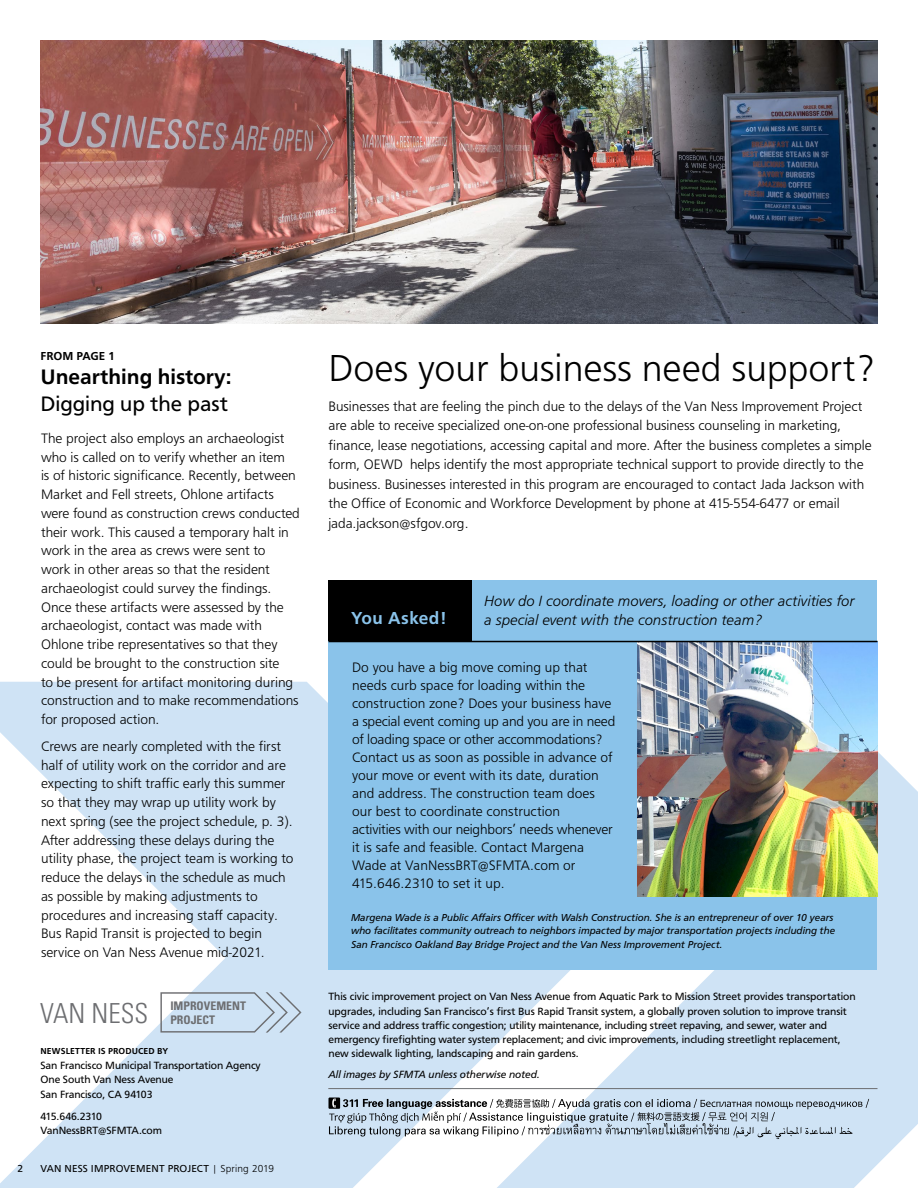
<style>
.page{position:relative;width:918px;height:1188px;background:#fff}
.page>*{position:absolute;margin:0;border:0;box-sizing:border-box;transform-origin:0 0}
.t1{font:300 39px "Graphein Pro";color:#000}
.t2{font:300 condensed 27.6px "Univers";color:#6d6e71}
.t3{font:700 21.75px "Graphein Pro";color:#000}
.t4{font:21.75px "Graphein Pro";color:#000}
.t5{font:700 18px "Graphein Pro";letter-spacing:.02em;color:#8ac3ea}
.t6{font:italic 300 15.3px/19.5px "Graphein Pro";color:#000}
.t7{font:300 14.25px/18.8px "Graphein Pro";letter-spacing:-.005em;color:#000}
.t8{font:700 12px "Graphein Pro";color:#000}
.t9{font:700 condensed 11.85px/14px "Univers";color:#6d6e71}
.t10{font:10.8px/14.2px "Graphein Pro";letter-spacing:-.005em;color:#000}
.t11{font:italic 10.8px "Graphein Pro";color:#000}
.t12{font:italic 10.5px/13.5px "Graphein Pro";letter-spacing:.005em;color:#000}
.t13{font:10.5px "Graphein Pro";letter-spacing:.015em;color:#000}
.t14{font:700 9px "Graphein Pro";letter-spacing:.01em;color:#000}
.s1{font-weight:300}
</style>
<div class="page">
<svg style="left:583px;top:752px;width:335px;height:436px;fill:#cfe3f5"></svg>
<svg style="left:0;top:682px;width:583px;height:506px;fill:#cfe3f5"></svg>
<div style="left:328px;top:580px;width:550px;height:390px;background:#8ac3ea"></div>
<img style="left:638px;top:642px;width:240px;height:254px">
<svg style="left:160px;top:992px;width:142px;height:41px;background:#c8d9e8"></svg>
<div style="left:328px;top:580px;width:144px;height:61px;background:#000"></div>
<hr style="left:328px;top:1088px;width:550px;height:1px;background:#6d6e71">
<svg style="left:328px;top:1098px;width:541px;height:41px"></svg>
<img style="left:40px;top:40px;width:838px;height:284px">
<hr style="left:328px;top:641px;width:550px;height:1px;background:#000">
<p class="t8" style="left:40px;top:349px;width:76px">FROM PAGE 1</p>
<h3 class="t3" style="left:40px;top:364px;width:193px">Unearthing history:</h3>
<h3 class="t4" style="left:40px;top:391px;width:189px">Digging up the past</h3>
<p class="t7" style="left:41px;top:429px;width:260px">The project also employs an archaeologist who is called on to verify whether an item<br>is of historic significance. Recently, between Market and Fell streets, Ohlone artifacts were found as construction crews conducted their work. This caused a temporary halt in work in the area as crews were sent to<br>work in other areas so that the resident archaeologist could survey the findings.<br>Once these artifacts were assessed by the archaeologist, contact was made with Ohlone tribe representatives so that they could be brought to the construction site<br>to be present for artifact monitoring during construction and to make recommendations for proposed action.</p>
<p class="t7" style="left:41px;top:737px;width:254px">Crews are nearly completed with the first half of utility work on the corridor and are expecting to shift traffic early this summer so that they may wrap up utility work by next spring (see the project schedule, p. 3).<br>After addressing these delays during the utility phase, the project team is working to reduce the delays in the schedule as much as possible by making adjustments to procedures and increasing staff capacity.<br>Bus Rapid Transit is projected to begin service on Van Ness Avenue mid-2021.</p>
<h2 class="t2" style="left:40px;top:996px;width:110px">VAN NESS</h2>
<p class="t9" style="left:170px;top:999px;width:77px">IMPROVEMENT<br>PROJECT</p>
<p class="t14" style="left:40px;top:1046px;width:129px">NEWSLETTER IS PRODUCED BY</p>
<p class="t10" style="left:40px;top:1058px;width:222px">San Francisco Municipal Transportation Agency<br>One South Van Ness Avenue<br>San Francisco, CA 94103</p>
<p class="t10" style="left:40px;top:1109px;width:123px">415.646.2310<br>VanNessBRT@SFMTA.com</p>
<p class="t13" style="left:17px;top:1162px;width:7px">2</p>
<p class="t13" style="left:40px;top:1162px;width:235px">VAN NESS IMPROVEMENT PROJECT <span class="s1">| Spring 2019</span></p>
<h1 class="t1" style="left:328px;top:346px;width:548px">Does your business need support?</h1>
<p class="t7" style="left:328px;top:397px;width:545px;line-height:19.5px">Businesses that are feeling the pinch due to the delays of the Van Ness Improvement Project are able to receive specialized one-on-one professional business counseling in marketing, finance, lease negotiations, accessing capital and more. After the business completes a simple form, OEWD helps identify the most appropriate technical support to provide directly to the business. Businesses interested in this program are encouraged to contact Jada Jackson with the Office of Economic and Workforce Development by phone at 415-554-6477 or email jada.jackson@sfgov.org.</p>
<p class="t6" style="left:484px;top:591px;width:372px">How do I coordinate movers, loading or other activities for a special event with the construction team?</p>
<p class="t7" style="left:352px;top:659px;width:265px;line-height:18px">Do you have a big move coming up that needs curb space for loading within the construction zone? Does your business have a special event coming up and you are in need of loading space or other accommodations?<br>Contact us as soon as possible in advance of your move or event with its date, duration and address. The construction team does our best to coordinate construction<br>activities with our neighbors’ needs whenever it is safe and feasible. Contact Margena Wade at VanNessBRT@SFMTA.com or 415.646.2310 to set it up.</p>
<p class="t12" style="left:351px;top:910px;width:486px">Margena Wade is a Public Affairs Officer with Walsh Construction. She is an entrepreneur of over 10 years who facilitates community outreach to neighbors impacted by major transportation projects including the<br>San Francisco Oakland Bay Bridge Project and the Van Ness Improvement Project.</p>
<p class="t5" style="left:351px;top:608px;width:97px">You Asked!</p>
<p class="t10" style="left:328px;top:990px;width:529px">This civic improvement project on Van Ness Avenue from Aquatic Park to Mission Street provides transportation upgrades, including San Francisco’s first Bus Rapid Transit system, a globally proven solution to improve transit service and address traffic congestion; utility maintenance, including street repaving, and sewer, water and emergency firefighting water system replacement; and civic improvements, including streetlight replacement, new sidewalk lighting, landscaping and rain gardens.</p>
<p class="t11" style="left:328px;top:1068px;width:213px">All images by SFMTA unless otherwise noted.</p>
</div>
